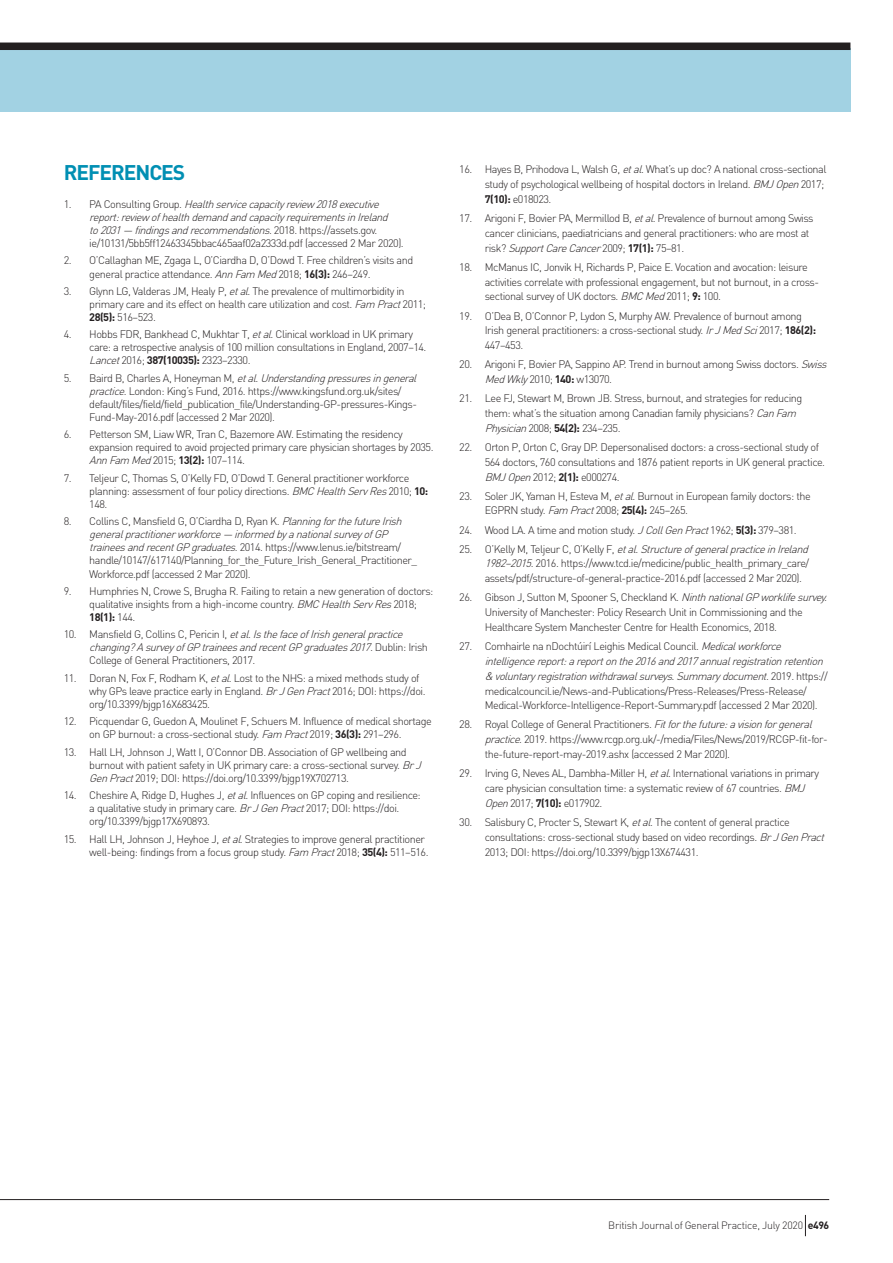
<style>
.page{position:relative;width:893px;height:1263px;background:#fff}
.page>*{position:absolute;margin:0;border:0;box-sizing:border-box;transform-origin:0 0}
.t1{font:700 21px "DIN";letter-spacing:-.05em;color:#008fb3}
.t2{font:300 10.8px/14.9px "DIN";letter-spacing:-.045em;color:#231f20}
.t3{font:italic 300 10.8px/13px "DIN";color:#231f20}
.t4{font:300 10.5px "DIN";letter-spacing:-.025em;color:#231f20}
.s1{font-style:normal}
.s2{font-style:italic}
.s3{font-weight:700}
</style>
<div class="page">
<div style="left:0;top:48px;width:850px;height:64px;background:#a2d2e3"></div>
<div style="left:0;top:43px;width:850px;height:7px;background:#231f20"></div>
<hr style="left:0;top:1199px;width:829px;height:1px;background:#231f20">
<svg style="left:805px;top:1215px;width:1px;height:21px"></svg>
<h1 class="t1" style="left:64px;top:159px;width:123px">REFERENCES</h1>
<p class="t3" style="left:89px;top:197px;width:316px;text-indent:-26px"><span class="s1">1 . PA C o n s u l t i n g G r o u p .</span> Healthservicecapacityreview2018executive report:reviewofhealthdemandandcapacityrequirementsinIreland to2031— findingsandrecommendations<span class="s1">. 2 0 1 8 . h t t p s : //a s s e t s . g o v. ie/10131/5bb5ff12463345bbac465aaf02a2333d.pdf (accessed 2 Mar 2020).</span></p>
<p class="t2" style="left:89px;top:254px;width:325px;line-height:13px;text-indent:-26px">2. O’Callaghan ME, Zgaga L, O’Ciardha D, O’Dowd T. Free children’s visits and general practice attendance. <span class="s2">AnnFam Med</span>2018; <span class="s3">16(3):</span> 246–249.</p>
<p class="t2" style="left:89px;top:284px;width:338px;line-height:13px;text-indent:-26px">3. Glynn LG, Valderas JM, Healy P, <span class="s2">etal</span>. The prevalence of multimorbidity in primary care and its effect on health care utilization and cost. <span class="s2">Fam Pract</span>2011;<br><span class="s3">28(5):</span> 516–523.</p>
<p class="t2" style="left:89px;top:328px;width:339px;line-height:13px;text-indent:-26px">4. Hobbs FDR, Bankhead C, Mukhtar T, <span class="s2">etal</span>. Clinical workload in UK primary care: a retrospective analysis of 100 million consultations in England, 2007–14.<br><span class="s2">Lancet</span>2016; <span class="s3">387(10035):</span> 2323–2330.</p>
<p class="t2" style="left:89px;top:371px;width:332px;line-height:13px;text-indent:-26px">5 . B a i rd B , C h a r l e s A , H o n e y m a n M , <span class="s2">etal</span>. <span class="s2">Understandingpressuresingeneral practice</span>. London: King’s Fund, 2016. https://www.kingsfund.org.uk/sites/ default/files/field/field_publication_file/Understanding-GP-pressures-Kings-Fund-May-2016.pdf (accessed 2 Mar 2020).</p>
<p class="t2" style="left:89px;top:428px;width:346px;line-height:13px;text-indent:-26px">6. Petterson SM, Liaw WR, Tran C, Bazemore AW. Estimating the residency expansion required to avoid projected primary care physician shortages by 2035.<br><span class="s2">AnnFam Med</span>2015; <span class="s3">13(2):</span> 107–114.</p>
<p class="t2" style="left:89px;top:471px;width:340px;line-height:13px;text-indent:-26px">7. Teljeur C, Thomas S, O’Kelly FD, O’Dowd T. General practitioner workforce planning: assessment of four policy directions. <span class="s2">BMCHealthServRes</span>2010; <span class="s3">10:<br></span>148.</p>
<p class="t2" style="left:89px;top:515px;width:329px;line-height:13px;text-indent:-26px">8. Collins C, Mansfield G, O’Ciardha D, Ryan K. <span class="s2">PlanningforthefutureIrish generalpractitionerworkforce— informedbyanationalsurveyofGP traineesandrecentGPgraduates</span>. 2014. https://www.lenus.ie/bitstream/ handle/10147/617140/Planning_for_the_Future_Irish_General_Practitioner_ Workforce.pdf (accessed 2 Mar 2020).</p>
<p class="t2" style="left:89px;top:584px;width:346px;line-height:13px;text-indent:-26px">9. Humphries N, Crowe S, Brugha R. Failing to retain a new generation of doctors: qualitative insights from a high-income country. <span class="s2">BMCHealthServRes</span>2018;<br><span class="s3">18(1):</span> 144.</p>
<p class="t3" style="left:89px;top:628px;width:340px;text-indent:-26px"><span class="s1">1 0 . M a n s f i e l d G , C o l l i n s C , P e r i c i n I ,</span> etal<span class="s1">.</span> IsthefaceofIrishgeneralpractice changing?AsurveyofGPtraineesandrecentGPgraduates2017.<span class="s1">D u b l i n : I r i s h<br>College of General Practitioners, 2017.</span></p>
<p class="t2" style="left:89px;top:671px;width:338px;line-height:13px;text-indent:-26px">11. Doran N, Fox F, Rodham K, <span class="s2">etal</span>. Lost to the NHS: a mixed methods study of why GPs leave practice early in England. <span class="s2">BrJGenPract</span>2016; DOI: https://doi. org/10.3399/bjgp16X683425.</p>
<p class="t2" style="left:64px;top:715px;width:369px;line-height:13px;text-align:center">12. Picquendar G, Guedon A, Moulinet F, Schuers M. Influence of medical shortage on GP burnout: a cross-sectional study. <span class="s2">Fam Pract</span>2019; <span class="s3">36(3):</span> 291–296.</p>
<p class="t2" style="left:89px;top:745px;width:337px;line-height:13px;text-indent:-26px">13. Hall LH, Johnson J, Watt I, O’Connor DB. Association of GP wellbeing and burnout with patient safety in UK primary care: a cross-sectional survey. <span class="s2">BrJ<br>GenPract</span>2019; DOI: https://doi.org/10.3399/bjgp19X702713.</p>
<p class="t2" style="left:89px;top:788px;width:333px;line-height:13px;text-indent:-26px">14. Cheshire A, Ridge D, Hughes J, <span class="s2">etal</span>. Influences on GP coping and resilience: a qualitative study in primary care. <span class="s2">BrJGenPract</span>2017; DOI: https://doi. org/10.3399/bjgp17X690893.</p>
<p class="t2" style="left:89px;top:832px;width:341px;line-height:13px;text-indent:-26px">15. Hall LH, Johnson J, Heyhoe J, <span class="s2">etal</span>. Strategies to improve general practitioner well-being: findings from a focus group study. <span class="s2">Fam Pract</span>2018; <span class="s3">35(4):</span> 511–516.</p>
<p class="t2" style="left:485px;top:162px;width:343px;text-indent:-26px">16. Hayes B, Prihodova L, Walsh G, <span class="s2">etal</span>. What’s up doc? A national cross-sectional study of psychological wellbeing of hospital doctors in Ireland. <span class="s2">BMJOpen</span>2017;<br><span class="s3">7(10):</span> e018023.</p>
<p class="t2" style="left:485px;top:211px;width:330px;text-indent:-26px">17. Arigoni F, Bovier PA, Mermillod B, <span class="s2">etal</span>. Prevalence of burnout among Swiss cancer clinicians, paediatricians and general practitioners: who are most at risk? <span class="s2">SupportCareCancer</span>2009; <span class="s3">17(1):</span> 75–81.</p>
<p class="t2" style="left:485px;top:259px;width:336px;text-indent:-26px">18. McManus IC, Jonvik H, Richards P, Paice E. Vocation and avocation: leisure activities correlate with professional engagement, but not burnout, in a cross&shy;sectional survey of UK doctors. <span class="s2">BMCMed</span>2011; <span class="s3">9:</span> 100.</p>
<p class="t2" style="left:485px;top:308px;width:333px;text-indent:-26px">19. O’Dea B, O’Connor P, Lydon S, Murphy AW. Prevalence of burnout among<br>Irish general practitioners: a cross-sectional study. <span class="s2">IrJMedSci</span>2017; <span class="s3">186(2):<br></span>447–453.</p>
<p class="t2" style="left:485px;top:357px;width:347px;text-indent:-26px">20. Arigoni F, Bovier PA, Sappino AP. Trend in burnout among Swiss doctors. <span class="s2">Swiss<br>MedWkly</span>2010; <span class="s3">140:</span> w13070.</p>
<p class="t2" style="left:485px;top:391px;width:319px;text-indent:-26px">21. Lee FJ, Stewart M, Brown JB. Stress, burnout, and strategies for reducing them: what’s the situation among Canadian family physicians? <span class="s2">CanFam<br>Physician</span>2008; <span class="s3">54(2):</span> 234–235.</p>
<p class="t2" style="left:485px;top:439px;width:342px;text-indent:-26px">22. Orton P, Orton C, Gray DP. Depersonalised doctors: a cross-sectional study of<br>564 doctors, 760 consultations and 1876 patient reports in UK general practice.<br><span class="s2">BMJOpen</span>2012; <span class="s3">2(1):</span> e000274.</p>
<p class="t2" style="left:485px;top:488px;width:327px;text-indent:-26px">23. Soler JK, Yaman H, Esteva M, <span class="s2">etal</span>. Burnout in European family doctors: the<br>EGPRN study. <span class="s2">Fam Pract</span>2008; <span class="s3">25(4):</span> 245–265.</p>
<p class="t2" style="left:459px;top:520px;width:354px;line-height:19px">24. Wood LA. A time and motion study. <span class="s2">JCollGenPract</span>1962; <span class="s3">5(3):</span> 379–381.<br>2 5 . O ’ K e l ly M , Te lj e u r C , O ’ K e l ly F , <span class="s2">etal</span>. <span class="s2">StructureofgeneralpracticeinIreland</span></p>
<p class="t2" style="left:485px;top:556px;width:326px"><span class="s2">1982–2015</span>. 2016. https://www.tcd.ie/medicine/public_health_primary_care/ assets/pdf/structure-of-general-practice-2016.pdf (accessed 2 Mar 2020).</p>
<p class="t2" style="left:485px;top:590px;width:347px;text-indent:-26px">26. Gibson J, Sutton M, Spooner S, Checkland K. <span class="s2">NinthnationalGPworklifesurvey.<br></span>University of Manchester: Policy Research Unit in Commissioning and the<br>Healthcare System Manchester Centre for Health Economics, 2018.</p>
<p class="t2" style="left:485px;top:639px;width:345px;text-indent:-26px">27. Comhairle na nDochtúirí Leighis Medical Council. <span class="s2">Medicalworkforce intelligencereport:areportonthe2016and2017annualregistrationretention &amp; voluntaryregistrationwithdrawalsurveys.Summarydocument</span>. 2 0 1 9 . h t t p s : // medicalcouncil.ie/News-and-Publications/Press-Releases/Press-Release/ Medical-Workforce-Intelligence-Report-Summary.pdf (accessed 2 Mar 2020).</p>
<p class="t2" style="left:485px;top:717px;width:345px;text-indent:-26px">28. Royal College of General Practitioners. <span class="s2">Fitforthefuture:avisionforgeneral practice</span>. 2019. https://www.rcgp.org.uk/-/media/Files/News/2019/RCGP-fit-for&shy;the-future-report-may-2019.ashx (accessed 2 Mar 2020).</p>
<p class="t2" style="left:485px;top:766px;width:336px;text-indent:-26px">29. Irving G, Neves AL, Dambha-Miller H, <span class="s2">etal</span>. International variations in primary care physician consultation time: a systematic review of 67 countries. <span class="s2">BMJ<br>Open</span>2017; <span class="s3">7(10):</span> e017902.</p>
<p class="t2" style="left:485px;top:814px;width:344px;text-indent:-26px">30. Salisbury C, Procter S, Stewart K, <span class="s2">etal</span>. The content of general practice consultations: cross-sectional study based on video recordings. <span class="s2">BrJGenPract<br></span>2013; DOI: https://doi.org/10.3399/bjgp13X674431.</p>
<p class="t4" style="left:608px;top:1219px;width:222px">British Journal of General Practice, July 2020 <span class="s3">e496</span></p>
</div>
